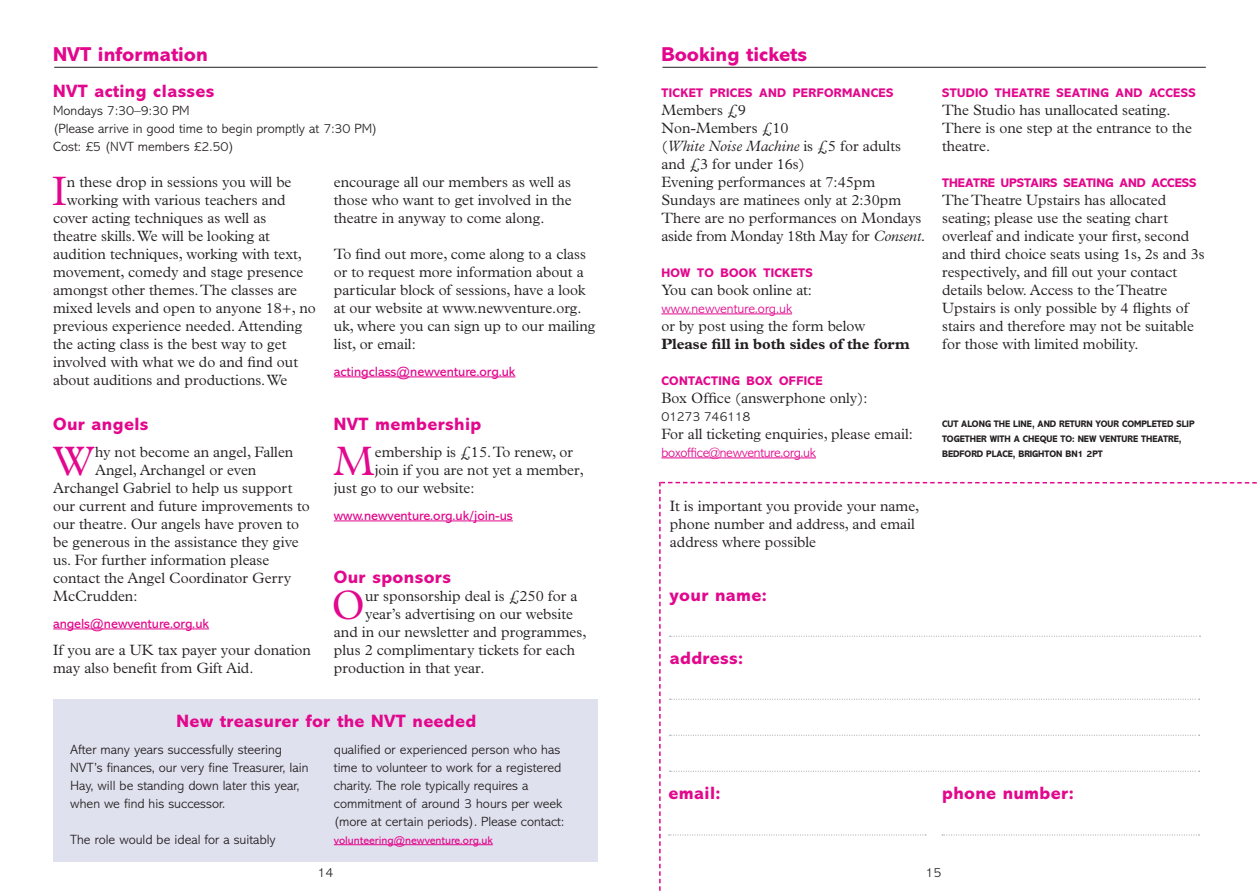
<style>
.page{position:relative;width:1259px;height:893px;background:#fff}
.page>*{position:absolute;margin:0;border:0;box-sizing:border-box;transform-origin:0 0}
.Body_copy___Plantin{font:300 41.4px "Plantin Std";color:#e2078c}
.Sur_A_Head_-_all_bol{font:800 20.25px "Abadi MT Std";color:#e2078c}
.C_head_-_Abadi{font:800 18px "Abadi MT Std";letter-spacing:.02em;color:#e2078c}
.Body_copy___Plantin-2{font:300 15px/18px "Plantin Std";color:#231f20}
.Body_copy___Plantin-3{font:700 15px/18px "Plantin Std";letter-spacing:-.005em;color:#231f20}
.Body_copy___Abadi{font:300 13.5px/18px "Abadi MT Std";color:#231f20}
.Email_address_-_with{font:13.5px "Abadi MT Std";color:#e2078c}
.Body_copy___Abadi-2{font:300 13.5px "Abadi MT Std";letter-spacing:-.02em;color:#e2078c}
.Body_copy___Abadi-3{font:300 13.5px "Abadi MT Std";color:#e2078c}
.Body_copy___Abadi-4{font:300 13.5px "Abadi MT Std";letter-spacing:-.02em;color:#231f20}
.crosshead_-_Abadi_co{font:800 12.6px "Abadi MT Std";letter-spacing:.03em;color:#e2078c}
.crosshead_-_Abadi_co-2{font:800 12.6px "Abadi MT Std";color:#e2078c}
.Body_copy___Abadi-5{font:11.25px "Abadi MT Std";color:#e2078c}
.Seating_chart{font:800 9.6px/15px "Abadi MT Std";color:#231f20;scale:.94 1}
.s1{font-style:italic}
.s2{font-weight:300}
</style>
<div class="page">
<hr style="left:661px;top:313px;width:131px;height:1px;background:#e2078c">
<hr style="left:661px;top:457px;width:155px;height:1px;background:#e2078c">
<hr style="left:662px;top:67px;width:543px;height:1px;background:#231f20">
<svg style="left:659px;top:482px;width:598px;height:409px"></svg>
<hr style="left:53px;top:628px;width:156px;height:1px;background:#e2078c">
<hr style="left:334px;top:376px;width:181px;height:1px;background:#e2078c">
<hr style="left:334px;top:520px;width:179px;height:1px;background:#e2078c">
<hr style="left:54px;top:67px;width:543px;height:1px;background:#231f20">
<div style="left:53px;top:699px;width:544px;height:163px;background:#e0e1ee"></div>
<hr style="left:334px;top:844px;width:159px;height:1px;background:#e2078c">
<p class="Sur_A_Head_-_all_bol" style="left:53px;top:42px;width:156px">NVT information</p>
<p class="C_head_-_Abadi" style="left:53px;top:81px;width:163px">NVT acting classes</p>
<p class="Body_copy___Abadi" style="left:53px;top:101px;width:138px">Mondays 7:30–9:30 PM</p>
<p class="Body_copy___Abadi" style="left:53px;top:119px;width:326px">(Please arrive in good time to begin promptly at 7:30 PM)</p>
<p class="Body_copy___Abadi" style="left:53px;top:137px;width:182px">Cost: £5 (NVT members £2.50)</p>
<p class="Body_copy___Plantin" style="left:52px;top:167px;width:16px">I</p>
<p class="Body_copy___Plantin-2" style="left:67px;top:173px;width:226px">n these drop in sessions you will be</p>
<p class="Body_copy___Plantin-2" style="left:334px;top:173px;width:239px;text-align:justify">encourage all our members as well as those who want to get involved in the theatre in anyway to come along.</p>
<p class="Body_copy___Plantin-2" style="left:334px;top:245px;width:263px">To find out more, come along to a class or to request more information about a particular block of sessions, have a look at our website at www.newventure.org. uk, where you can sign up to our mailing list, or email:</p>
<p class="Email_address_-_with" style="left:334px;top:364px;width:183px">actingclass@newventure.org.uk</p>
<p class="Body_copy___Plantin-2" style="left:67px;top:191px;width:220px">working with various teachers and</p>
<p class="Body_copy___Plantin-2" style="left:53px;top:209px;width:215px">cover acting techniques as well as</p>
<p class="Body_copy___Plantin-2" style="left:53px;top:227px;width:218px">theatre skills. We will be looking at</p>
<p class="Body_copy___Plantin-2" style="left:53px;top:245px;width:250px">audition techniques, working with text,</p>
<p class="Body_copy___Plantin-2" style="left:53px;top:263px;width:252px">movement, comedy and stage presence</p>
<p class="Body_copy___Plantin-2" style="left:53px;top:281px;width:245px">amongst other themes. The classes are</p>
<p class="Body_copy___Plantin-2" style="left:53px;top:299px;width:264px">mixed levels and open to anyone 18+, no</p>
<p class="Body_copy___Plantin-2" style="left:53px;top:317px;width:251px">previous experience needed. Attending</p>
<p class="Body_copy___Plantin-2" style="left:53px;top:335px;width:235px">the acting class is the best way to get</p>
<p class="Body_copy___Plantin-2" style="left:53px;top:353px;width:246px">involved with what we do and find out</p>
<p class="Body_copy___Plantin-2" style="left:53px;top:371px;width:236px">about auditions and productions. We</p>
<p class="C_head_-_Abadi" style="left:53px;top:414px;width:97px">Our angels</p>
<p class="C_head_-_Abadi" style="left:334px;top:414px;width:149px">NVT membership</p>
<p class="Body_copy___Plantin" style="left:53px;top:437px;width:44px">W</p>
<p class="Body_copy___Plantin-2" style="left:95px;top:443px;width:200px">hy not become an angel, Fallen</p>
<p class="Body_copy___Plantin-2" style="left:95px;top:461px;width:163px">Angel, Archangel or even</p>
<p class="Body_copy___Plantin-2" style="left:53px;top:479px;width:241px">Archangel Gabriel to help us support</p>
<p class="Body_copy___Plantin-2" style="left:53px;top:497px;width:258px">our current and future improvements to</p>
<p class="Body_copy___Plantin-2" style="left:53px;top:515px;width:247px">our theatre. Our angels have proven to</p>
<p class="Body_copy___Plantin-2" style="left:53px;top:533px;width:247px">be generous in the assistance they give</p>
<p class="Body_copy___Plantin-2" style="left:53px;top:551px;width:218px">us. For further information please</p>
<p class="Body_copy___Plantin-2" style="left:53px;top:569px;width:240px">contact the Angel Coordinator Gerry</p>
<p class="Body_copy___Plantin-2" style="left:53px;top:587px;width:86px">McCrudden:</p>
<p class="Email_address_-_with" style="left:53px;top:616px;width:157px">angels@newventure.org.uk</p>
<p class="Body_copy___Plantin-2" style="left:53px;top:641px;width:259px">If you are a UK tax payer your donation may also benefit from Gift Aid.</p>
<p class="Body_copy___Plantin" style="left:333px;top:437px;width:43px">M</p>
<p class="Body_copy___Plantin-2" style="left:375px;top:443px;width:200px">embership is £15. To renew, or</p>
<p class="Body_copy___Plantin-2" style="left:375px;top:461px;width:210px">join if you are not yet a member,</p>
<p class="Body_copy___Plantin-2" style="left:334px;top:479px;width:142px">just go to our website:</p>
<p class="Email_address_-_with" style="left:334px;top:508px;width:180px">www.newventure.org.uk/join-us</p>
<p class="C_head_-_Abadi" style="left:334px;top:567px;width:119px">Our sponsors</p>
<p class="Body_copy___Plantin" style="left:331px;top:581px;width:35px">O</p>
<p class="Body_copy___Plantin-2" style="left:365px;top:587px;width:214px">ur sponsorship deal is £250 for a</p>
<p class="Body_copy___Plantin-2" style="left:365px;top:605px;width:209px">year’s advertising on our website</p>
<p class="Body_copy___Plantin-2" style="left:334px;top:623px;width:254px">and in our newsletter and programmes,</p>
<p class="Body_copy___Plantin-2" style="left:334px;top:641px;width:243px">plus 2 complimentary tickets for each</p>
<p class="Body_copy___Plantin-2" style="left:334px;top:659px;width:152px">production in that year.</p>
<p class="C_head_-_Abadi" style="left:176px;top:711px;width:301px">New treasurer for the NVT needed</p>
<p class="Body_copy___Abadi" style="left:70px;top:740px;width:240px">After many years successfully steering NVT’s finances, our very fine Treasurer, Iain Hay, will be standing down later this year, when we find his successor.</p>
<p class="Body_copy___Abadi" style="left:70px;top:830px;width:207px">The role would be ideal for a suitably</p>
<p class="Body_copy___Abadi" style="left:334px;top:740px;width:232px">qualified or experienced person who has time to volunteer to work for a registered charity. The role typically requires a commitment of around 3 hours per week (more at certain periods). Please contact:</p>
<p class="Body_copy___Abadi-5" style="left:334px;top:834px;width:160px">volunteering@newventure.org.uk</p>
<p class="Sur_A_Head_-_all_bol" style="left:661px;top:42px;width:147px">Booking tickets</p>
<p class="crosshead_-_Abadi_co" style="left:661px;top:85px;width:234px">TICKET PRICES AND PERFORMANCES</p>
<p class="Body_copy___Plantin-2" style="left:661px;top:101px;width:86px">Members £9</p>
<p class="Body_copy___Plantin-2" style="left:661px;top:119px;width:129px">Non-Members £10</p>
<p class="Body_copy___Plantin-2" style="left:661px;top:137px;width:241px">(<span class="s1">White Noise Machine</span> is £5 for adults and £3 for under 16s)<br>Evening performances at 7:45pm<br>Sundays are matinees only at 2:30pm</p>
<p class="Body_copy___Plantin-2" style="left:661px;top:209px;width:265px">There are no performances on Mondays aside from Monday 18th May for <span class="s1">Consent.</span></p>
<p class="crosshead_-_Abadi_co" style="left:661px;top:265px;width:153px">HOW TO BOOK TICKETS</p>
<p class="Body_copy___Plantin-2" style="left:661px;top:281px;width:152px">You can book online at:</p>
<p class="Body_copy___Abadi-3" style="left:661px;top:301px;width:132px">www.newventure.org.uk</p>
<p class="Body_copy___Plantin-3" style="left:661px;top:316px;width:250px"><span class="s2">or by post using the form below<br></span>Please fill in both sides of the form</p>
<p class="crosshead_-_Abadi_co" style="left:661px;top:373px;width:163px">CONTACTING BOX OFFICE</p>
<p class="Body_copy___Plantin-2" style="left:661px;top:389px;width:208px">Box Office (answerphone only):</p>
<p class="Body_copy___Abadi-4" style="left:661px;top:409px;width:91px">01273 746118</p>
<p class="Body_copy___Plantin-2" style="left:661px;top:425px;width:253px">For all ticketing enquiries, please email:</p>
<p class="Body_copy___Abadi-2" style="left:661px;top:445px;width:156px">boxoffice@newventure.org.uk</p>
<p class="Body_copy___Plantin-2" style="left:670px;top:497px;width:251px">It is important you provide your name, phone number and address, and email address where possible</p>
<p class="C_head_-_Abadi" style="left:669px;top:585px;width:99px">your name:</p>
<p class="crosshead_-_Abadi_co" style="left:942px;top:85px;width:255px">STUDIO THEATRE SEATING AND ACCESS</p>
<p class="Body_copy___Plantin-2" style="left:942px;top:101px;width:251px">The Studio has unallocated seating.<br>There is one step at the entrance to the theatre.</p>
<p class="crosshead_-_Abadi_co-2" style="left:942px;top:175px;width:256px">THEATRE UPSTAIRS SEATING AND ACCESS</p>
<p class="Body_copy___Plantin-2" style="left:942px;top:191px;width:264px">The Theatre Upstairs has allocated seating; please use the seating chart overleaf and indicate your first, second and third choice seats using 1s, 2s and 3s respectively, and fill out your contact details below. Access to the Theatre Upstairs is only possible by 4 flights of stairs and therefore may not be suitable for those with limited mobility.</p>
<p class="Seating_chart" style="left:942px;top:416px;width:270px">CUT ALONG THE LINE, AND RETURN YOUR COMPLETED SLIP<br>TOGETHER WITH A CHEQUE TO: NEW VENTURE THEATRE,<br>BEDFORD PLACE, BRIGHTON BN1 2PT</p>
<p class="C_head_-_Abadi" style="left:670px;top:648px;width:75px">address:</p>
<p class="C_head_-_Abadi" style="left:668px;top:783px;width:53px">email:</p>
<p class="C_head_-_Abadi" style="left:942px;top:783px;width:133px">phone number:</p>
<p class="Body_copy___Abadi" style="left:317px;top:864px;width:18px">14</p>
<p class="Body_copy___Abadi" style="left:925px;top:864px;width:18px">15</p>
</div>
